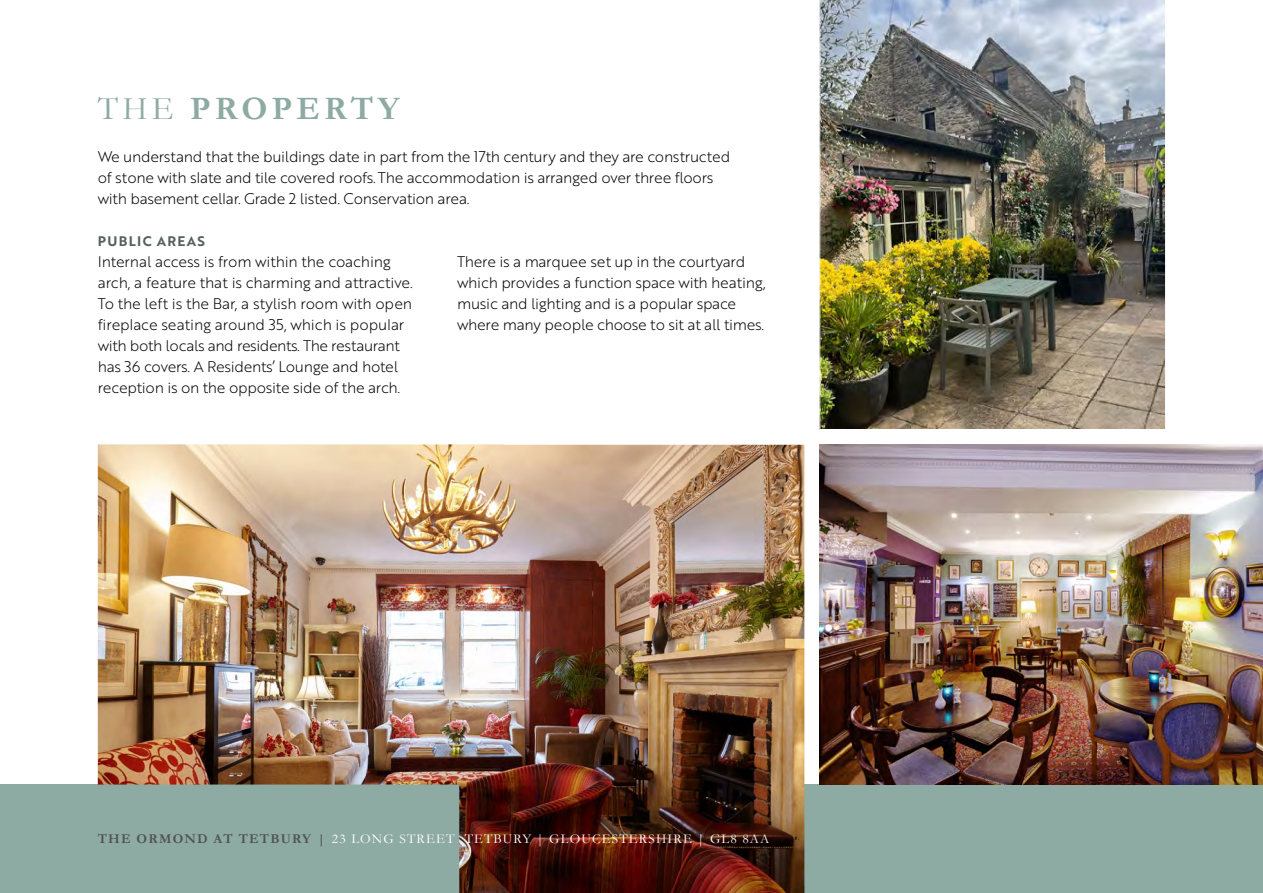
<style>
.page{position:relative;width:1263px;height:893px;background:#fff}
.page>*{position:absolute;margin:0;border:0;box-sizing:border-box;transform-origin:0 0}
.t1{font:700 33px "Garamond";letter-spacing:.13em;color:#8daba3}
.t2{font:15px/21px "Brother 1816 Light";letter-spacing:-.02em;color:#000}
.t3{font:13.5px "Garamond";letter-spacing:.085em;color:#fff}
.t4{font:13.5px "Brother 1816 Bold";letter-spacing:.1em;color:#55625c}
.s1{font-weight:400}
.s2{font-weight:700;color:#505352}
</style>
<div class="page">
<div style="left:0;top:784px;width:1263px;height:109px;background:#8daba3"></div>
<img style="left:819px;top:0;width:347px;height:430px">
<img style="left:820px;top:444px;width:443px;height:340px">
<img style="left:98px;top:444px;width:706px;height:449px">
<h1 class="t1" style="left:98px;top:89px;width:303px"><span class="s1">THE</span> PROPERTY</h1>
<p class="t2" style="left:98px;top:145px;width:634px">We understand that the buildings date in part from the 17th century and they are constructed of stone with slate and tile covered roofs. The accommodation is arranged over three floors with basement cellar. Grade 2 listed. Conservation area.</p>
<p class="t4" style="left:98px;top:231px;width:109px">PUBLIC AREAS</p>
<p class="t2" style="left:98px;top:251px;width:316px">Internal access is from within the coaching arch, a feature that is charming and attractive.<br>To the left is the Bar, a stylish room with open fireplace seating around 35, which is popular with both locals and residents. The restaurant has 36 covers. A Residents’ Lounge and hotel reception is on the opposite side of the arch.</p>
<p class="t2" style="left:457px;top:251px;width:310px">There is a marquee set up in the courtyard which provides a function space with heating, music and lighting and is a popular space where many people choose to sit at all times.</p>
<p class="t3" style="left:98px;top:831px;width:673px"><span class="s2">THE ORMOND AT TETBURY |</span> 23 LONG STREET TETBURY | GLOUCESTERSHIRE | GL8 8AA</p>
</div>
